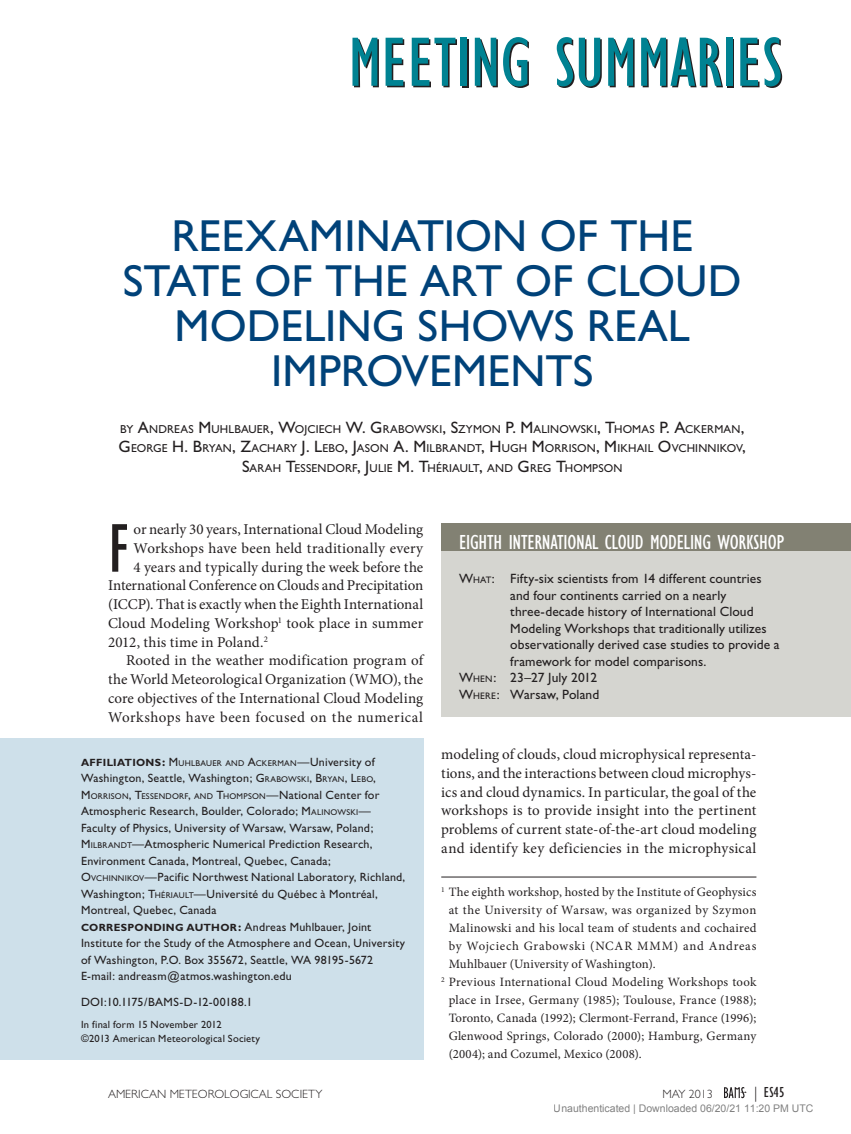
<style>
.page{position:relative;width:851px;height:1134px;background:#fff}
.page>*{position:absolute;margin:0;border:0;box-sizing:border-box;transform-origin:0 0}
.First_Paragraph_w_Dr{font:condensed 71.1px "Gill Sans";color:#231f20}
.Article_Title__Main{font:45px/45px "Gill Sans";color:#004279;text-align:center}
.Sidebar_Title__R_col{font:condensed 21px "Gill Sans";letter-spacing:-.01em;color:#fff}
.Body_Text{font:15px/18.8px "Minion Pro";letter-spacing:.02em;color:#231f20;text-align:justify}
.First_Paragraph_w_Dr-2{font:15px "Minion Pro";color:#231f20}
.t1{font:condensed 15px "Gill Sans";color:#231f20}
.Sidebar_First_Paragr{font:13.5px/16.5px "Gill Sans";letter-spacing:.01em;color:#231f20}
.Footnotes{font:12.75px/18px "Minion Pro";letter-spacing:.015em;color:#231f20;text-align:justify}
.Affiliation_Correspo{font:12px/16.5px "Gill Sans";letter-spacing:.015em;color:#231f20}
.e-mail{font:12px "Gill Sans";letter-spacing:.015em;color:#231f20}
.t2{font:300 12px "Gill Sans";color:#231f20}
.Authors{font:11.55px/19.5px "Gill Sans";letter-spacing:.01em;color:#231f20;text-align:center}
.In_Final_Form_Copyri{font:10.5px/13.5px "Gill Sans";letter-spacing:.02em;color:#231f20}
.t3{font:10.5px "Arial";color:rgb(0 0 0/.5)}
.Affiliation_Correspo-2{font:8.4px "Gill Sans";letter-spacing:.03em;color:#231f20}
.s1{font-size:16.5px}
.s2{font-weight:700;font-size:10.5px}
.s3{font-weight:700;font-size:12px}
.s4{font-size:12px}
.s5{font-style:inherit}
.s6{font-size:8.4px}
.s7{font-weight:700}
.s8{font-size:9.45px}
.s9{font-weight:300;font-stretch:normal}
</style>
<div class="page">
<hr style="left:441px;top:877px;width:315px;height:1px;background:#231f20">
<div style="left:0;top:739px;width:423px;height:321px;background:#cee0ea"></div>
<div style="left:441px;top:523px;width:409px;height:194px;background:#d5d5d0"></div>
<div style="left:441px;top:523px;width:409px;height:27px;background:#828173"></div>
<div style="left:462px;top:39px;width:6px;height:48px;background:#008292"></div>
<svg style="left:727px;top:39px;width:6px;height:48px"></svg>
<svg style="left:352px;top:38px;width:27px;height:49px"></svg>
<svg style="left:385px;top:38px;width:20px;height:49px"></svg>
<svg style="left:412px;top:38px;width:45px;height:49px"></svg>
<div style="left:460px;top:38px;width:6px;height:48px;background:#008292"></div>
<svg style="left:475px;top:37px;width:54px;height:51px"></svg>
<svg style="left:556px;top:37px;width:45px;height:51px"></svg>
<svg style="left:608px;top:38px;width:26px;height:49px"></svg>
<svg style="left:641px;top:37px;width:82px;height:50px"></svg>
<div style="left:726px;top:38px;width:6px;height:48px;background:#008292"></div>
<svg style="left:740px;top:37px;width:42px;height:51px"></svg>
<svg style="left:724px;top:1087px;width:22px;height:11px"></svg>
<p class="Article_Title__Main" style="left:123px;top:213px;width:620px">REEXAMINATION OF THE<br>STATE OF THE ART OF CLOUD<br>MODELING SHOWS REAL<br>IMPROVEMENTS</p>
<p class="Authors" style="left:119px;top:419px;width:628px">BY <span class="s1">A</span>NDREAS <span class="s1">M</span>UHLBAUER<span class="s1">, W</span>OJCIECH <span class="s1">W. G</span>RABOWSKI<span class="s1">, S</span>ZYMON <span class="s1">P. M</span>ALINOWSKI<span class="s1">, T</span>HOMAS <span class="s1">P. A</span>CKERMAN<span class="s1">,<br>G</span>EORGE <span class="s1">H . B</span>RYAN<span class="s1">, Z</span>ACHARY <span class="s1">J. L</span>EBO<span class="s1">, J</span>ASON <span class="s1">A. M</span>ILBRANDT<span class="s1">, H</span> UGH <span class="s1">M</span>ORRISON<span class="s1">, M</span>IKHAIL <span class="s1">O</span>VCHINNIKOV<span class="s1">,<br>S</span>ARAH <span class="s1">T</span>ESSENDORF<span class="s1">, J</span>ULIE <span class="s1">M. T</span>HÉRIAULT<span class="s1">,</span> AND <span class="s1">G</span>REG <span class="s1">T</span>HOMPSON</p>
<p class="First_Paragraph_w_Dr" style="left:108px;top:510px;width:25px">F</p>
<p class="First_Paragraph_w_Dr-2" style="left:134px;top:519px;width:291px">or nearly 30 years, International Cloud Modeling</p>
<p class="First_Paragraph_w_Dr-2" style="left:134px;top:538px;width:291px">Workshops have been held traditionally every</p>
<p class="First_Paragraph_w_Dr-2" style="left:134px;top:557px;width:291px">4 years and typically during the week before the</p>
<p class="First_Paragraph_w_Dr-2" style="left:108px;top:576px;width:317px">International Conference on Clouds and Precipitation</p>
<p class="First_Paragraph_w_Dr-2" style="left:108px;top:594px;width:316px">(ICCP). That is exactly when the Eighth International</p>
<p class="First_Paragraph_w_Dr-2" style="left:108px;top:613px;width:317px">Cloud Modeling Workshop<sup>1</sup> took place in summer</p>
<p class="First_Paragraph_w_Dr-2" style="left:108px;top:632px;width:161px">2012, this time in Poland.<sup>2</sup></p>
<p class="Body_Text" style="left:108px;top:651px;width:317px;text-indent:18px">Rooted in the weather modification program of the World Meteorological Organization (WMO), the core objectives of the International Cloud Modeling Workshops have been focused on the numerical</p>
<p class="Affiliation_Correspo-2" style="left:81px;top:758px;width:295px"><span class="s2">AFFILIATIONS</span><span class="s3">:</span> <span class="s4">M</span>UHLBAUER AND <span class="s4">A</span>CKERMAN<span class="s4">—University of</span></p>
<p class="Affiliation_Correspo" style="left:81px;top:770px;width:296px">Washington, Seattle, Washington; <span class="s5">G</span><span class="s6">RABOWSKI</span><span class="s5">, B</span> <span class="s6">RYAN</span><span class="s5">, L</span><span class="s6">EBO</span><span class="s5">,</span></p>
<p class="Affiliation_Correspo-2" style="left:81px;top:791px;width:300px"><span class="s4">M</span>ORRISON<span class="s4">, T</span>ESSENDORF<span class="s4">,</span> AND <span class="s4">T</span>HOMPSON<span class="s4">—National Center for</span></p>
<p class="Affiliation_Correspo" style="left:81px;top:803px;width:325px">Atmospheric Research, Boulder, Colorado; <span class="s5">M</span><span class="s6">ALINOWSKI</span>— Faculty of Physics, University of Warsaw, Warsaw, Poland; <span class="s5">M</span><span class="s6">ILBRANDT</span>—Atmospheric Numerical Prediction Research, Environment Canada, Montreal, Quebec, Canada; <span class="s5">O</span><span class="s6">VCHINNIKOV</span>—Pacific Northwest National Laboratory, Richland, Washington; <span class="s5">T</span><span class="s6">HÉRIAULT</span>—Université du Québec à Montréal, Montreal, Quebec, Canada</p>
<p class="Affiliation_Correspo" style="left:81px;top:919px;width:325px"><span class="s2">CORRESPONDING AUTHOR</span><span class="s7">:</span> Andreas Muhlbauer, Joint<br>Institute for the Study of the Atmosphere and Ocean, University of Washington, P.O. Box 355672, Seattle, WA 98195-5672</p>
<p class="e-mail" style="left:81px;top:970px;width:212px">E-mail: andreasm@atmos.washington.edu</p>
<p class="e-mail" style="left:81px;top:995px;width:173px">DOI:10.1175/BAMS-D-12-00188.1</p>
<p class="In_Final_Form_Copyri" style="left:81px;top:1018px;width:181px">In final form 15 November 2012<br>©2013 American Meteorological Society</p>
<p class="Sidebar_Title__R_col" style="left:459px;top:530px;width:326px">EIGHTH INTERNATIONAL CLOUD MODELING WORKSHOP</p>
<p class="Sidebar_First_Paragr" style="left:510px;top:570px;width:271px;text-indent:-51px"><span class="s5">W</span><span class="s8">HAT</span> : Fifty-six scientists from 14 different countries and four continents carried on a nearly three-decade history of International Cloud Modeling Workshops that traditionally utilizes observationally derived case studies to provide a framework for model comparisons.</p>
<p class="Sidebar_First_Paragr" style="left:459px;top:669px;width:139px"><span class="s5">W</span><span class="s8">HEN</span>: 23–27 July 2012</p>
<p class="Sidebar_First_Paragr" style="left:459px;top:686px;width:141px"><span class="s5">W</span><span class="s8">HERE</span>: Warsaw, Poland</p>
<p class="Body_Text" style="left:441px;top:745px;width:317px">modeling of clouds, cloud microphysical representa&shy;tions, and the interactions between cloud microphys&shy;ics and cloud dynamics. In particular, the goal of the workshops is to provide insight into the pertinent problems of current state-of-the-art cloud modeling and identify key deficiencies in the microphysical</p>
<p class="Footnotes" style="left:448px;top:883px;width:309px;text-indent:-7px"><sup>1</sup> The eighth workshop, hosted by the Institute of Geophysics at the University of Warsaw, was organized by Szymon Malinowski and his local team of students and cochaired by Wojciech Grabowski (NCAR MMM) and Andreas Muhlbauer (University of Washington).</p>
<p class="Footnotes" style="left:448px;top:973px;width:309px;text-indent:-7px"><sup>2</sup> Previous International Cloud Modeling Workshops took place in Irsee, Germany (1985); Toulouse, France (1988); Toronto, Canada (1992); Clermont-Ferrand, France (1996); Glenwood Springs, Colorado (2000); Hamburg, Germany (2004); and Cozumel, Mexico (2008).</p>
<p class="t2" style="left:108px;top:1087px;width:216px">AMERICAN METEOROLOGICAL SOCIETY</p>
<p class="t2" style="left:662px;top:1087px;width:52px">MAY 2013</p>
<p class="t1" style="left:754px;top:1084px;width:32px"><span class="s9">|</span> ES45</p>
<p class="t3" style="left:553px;top:1102px;width:261px">Unauthenticated | Downloaded 06/20/21 11:20 PM UTC</p>
</div>
